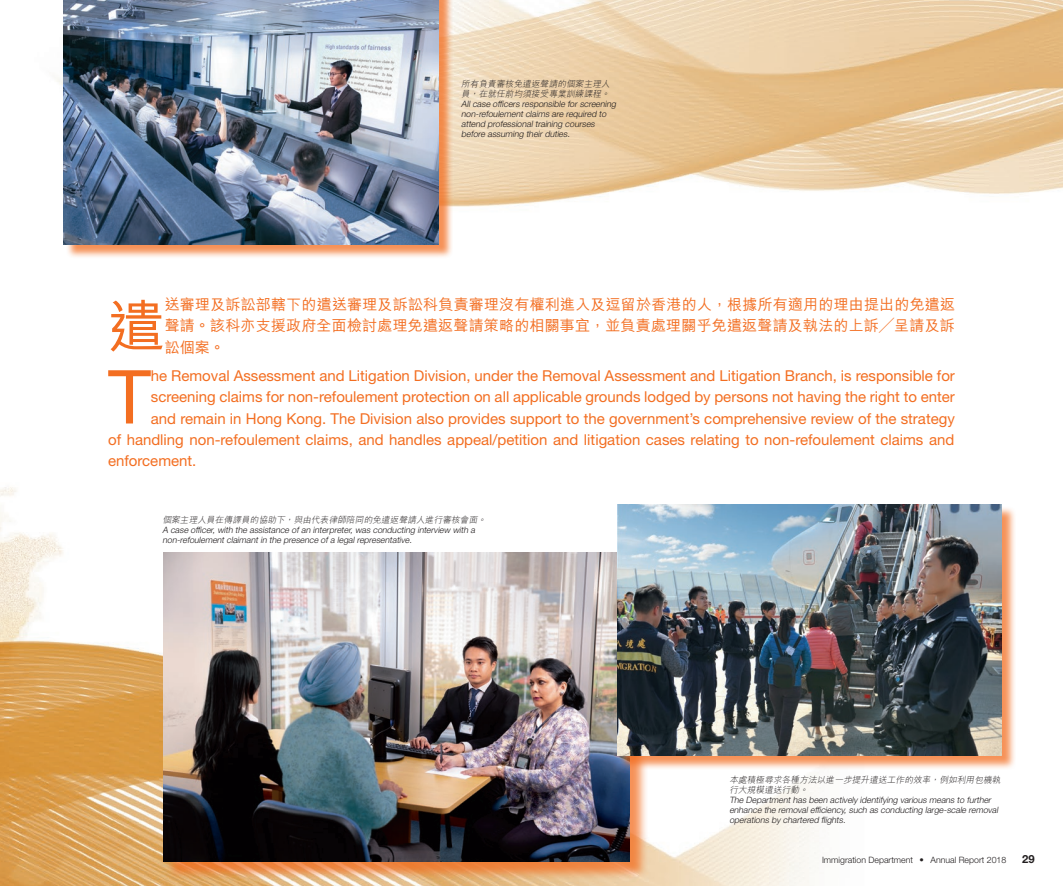
<style>
.page{position:relative;width:1063px;height:886px;background:#fff}
.page>*{position:absolute;margin:0;border:0;box-sizing:border-box;transform-origin:0 0}
.t1{font:74.5px "Helvetica Neue LT Std";color:#f36e21}
.t2{font:500 56.62px "M Hei HK";color:#f36e21}
.t3{font:15px "Helvetica Neue LT Std";color:#f36e21}
.t4{font:500 15px/21.2px "M Hei HK";letter-spacing:.015em;color:#f36e21;text-align:justify}
.t5{font:700 11.25px "Helvetica Neue LT Std";color:#231f20}
.t6{font:italic 300 8.75px/10px "Helvetica Neue LT Std";color:#231f20}
.t7{font:italic 300 8.75px/10px "M Hei HK";color:#231f20}
.t8{font:300 8.75px "Helvetica Neue LT Std";color:#231f20}
.s1{font-weight:300}
</style>
<div class="page">
<img style="left:0;top:0;width:1063px;height:886px">
<div style="left:165px;top:555px;width:483px;height:326px;background:#f36e21;opacity:.75"></div>
<img style="left:163px;top:553px;width:466px;height:309px">
<div style="left:66px;top:0;width:387px;height:259px;background:#f36e21;opacity:.75"></div>
<img style="left:64px;top:0;width:375px;height:244px">
<div style="left:620px;top:506px;width:397px;height:265px;background:#f36e21;opacity:.75"></div>
<img style="left:618px;top:504px;width:383px;height:251px">
<p class="t7" style="left:461px;top:78px;width:152px">所有負責審核免遣返聲請的個案主理人員，在就任前均須接受專業訓練課程。</p>
<p class="t6" style="left:461px;top:98px;width:158px">All case officers responsible for screening non-refoulement claims are required to attend professional training courses before assuming their duties.</p>
<h2 class="t2" style="left:108px;top:285px;width:58px">遣</h2>
<p class="t4" style="left:165px;top:293px;width:792px">送審理及訴訟部轄下的遣送審理及訴訟科負責審理沒有權利進入及逗留於香港的人，根據所有適用的理由提出的免遣返聲請。該科亦支援政府全面檢討處理免遣返聲請策略的相關事宜，並負責處理關乎免遣返聲請及執法的上訴<span class="s1">╱</span>呈請及訴訟個案。</p>
<h1 class="t1" style="left:108px;top:352px;width:44px">T</h1>
<p class="t3" style="left:151px;top:367px;width:806px">he Removal Assessment and Litigation Division, under the Removal Assessment and Litigation Branch, is responsible for</p>
<p class="t3" style="left:151px;top:388px;width:805px">screening claims for non-refoulement protection on all applicable grounds lodged by persons not having the right to enter</p>
<p class="t3" style="left:151px;top:409px;width:806px">and remain in Hong Kong. The Division also provides support to the government’s comprehensive review of the strategy</p>
<p class="t3" style="left:108px;top:430px;width:848px">of handling non-refoulement claims, and handles appeal/petition and litigation cases relating to non-refoulement claims and</p>
<p class="t3" style="left:108px;top:452px;width:90px">enforcement.</p>
<p class="t7" style="left:162px;top:514px;width:327px">個案主理人員在傳譯員的協助下，與由代表律師陪同的免遣返聲請人進行審核會面。</p>
<p class="t6" style="left:162px;top:524px;width:316px">A case officer, with the assistance of an interpreter, was conducting interview with a non-refoulement claimant in the presence of a legal representative.</p>
<p class="t7" style="left:729px;top:774px;width:274px">本處積極尋求各種方法以進一步提升遣送工作的效率，例如利用包機執行大規模遣送行動。</p>
<p class="t6" style="left:729px;top:794px;width:272px">The Department has been actively identifying various means to further enhance the removal efficiency, such as conducting large-scale removal operations by chartered flights.</p>
<p class="t8" style="left:822px;top:854px;width:93px">Immigration Department</p>
<p class="t8" style="left:916px;top:862px;width:5px;rotate:-90deg">•</p>
<p class="t8" style="left:931px;top:854px;width:77px">Annual Report 2018</p>
<p class="t5" style="left:1022px;top:852px;width:14px">29</p>
</div>
